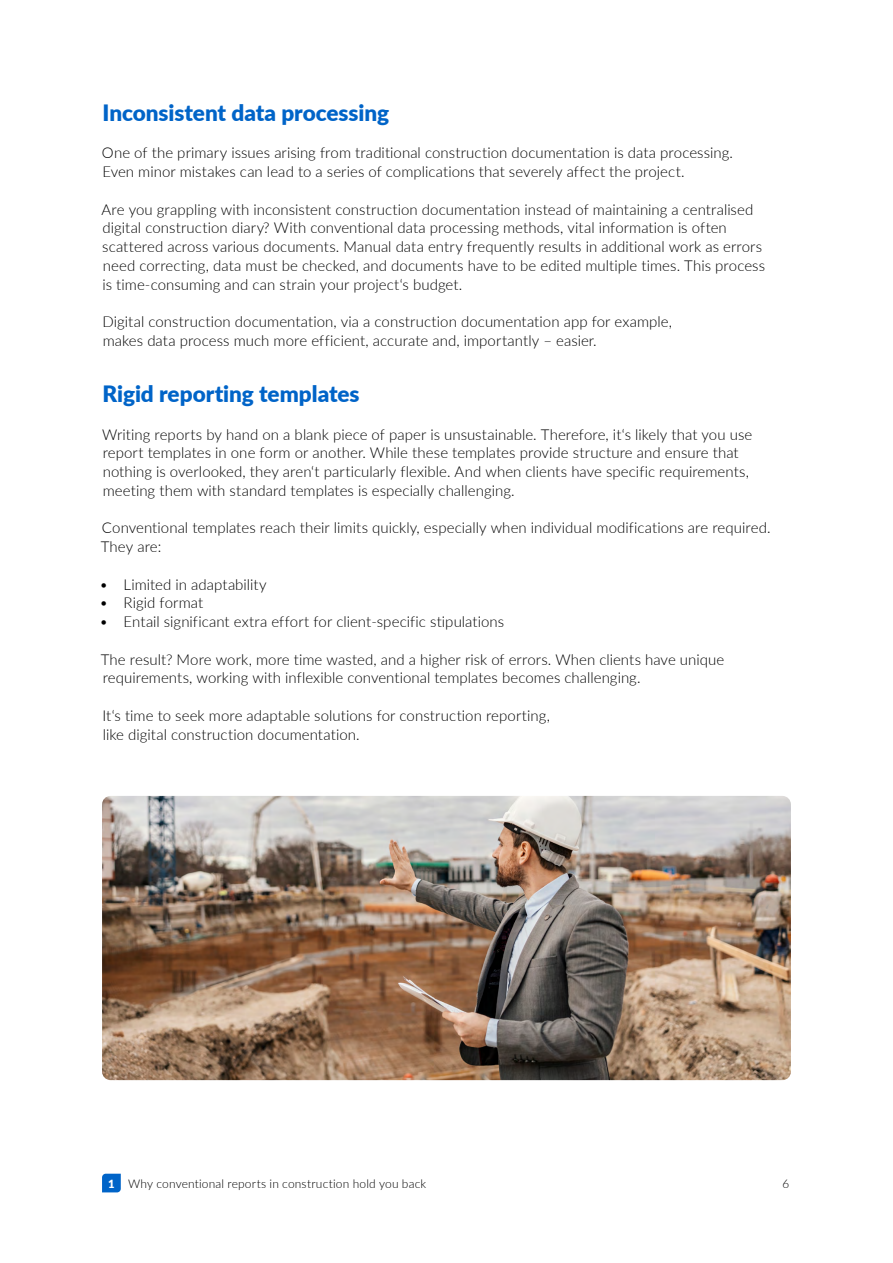
<style>
.page{position:relative;width:893px;height:1263px;background:#fff}
.page>*{position:absolute;margin:0;border:0;box-sizing:border-box;transform-origin:0 0}
.t1{font:900 22.5px "Lato";color:#0064c8}
.t2{font:300 15px/18.8px "Lato";letter-spacing:.005em;color:#000}
.t3{font:300 12px "Lato";letter-spacing:.015em;color:#000}
.s1{font-weight:900;font-size:11.25px;color:#fff}
</style>
<div class="page">
<img style="left:102px;top:796px;width:689px;height:284px">
<svg style="left:102px;top:1174px;width:19px;height:18px"></svg>
<h1 class="t1" style="left:102px;top:96px;width:288px">Inconsistent data processing</h1>
<p class="t2" style="left:102px;top:143px;width:632px">One of the primary issues arising from traditional construction documentation is data processing.<br>Even minor mistakes can lead to a series of complications that severely affect the project.</p>
<p class="t2" style="left:101px;top:199px;width:665px">Are you grappling with inconsistent construction documentation instead of maintaining a centralised digital construction diary? With conventional data processing methods, vital information is often scattered across various documents. Manual data entry frequently results in additional work as errors need correcting, data must be checked, and documents have to be edited multiple times. This process is time-consuming and can strain your project‘s budget.</p>
<p class="t2" style="left:102px;top:312px;width:571px">Digital construction documentation, via a construction documentation app for example, makes data process much more efficient, accurate and, importantly – easier.</p>
<h1 class="t1" style="left:102px;top:377px;width:259px">Rigid reporting templates</h1>
<p class="t2" style="left:102px;top:424px;width:652px">Writing reports by hand on a blank piece of paper is unsustainable. Therefore, it‘s likely that you use report templates in one form or another. While these templates provide structure and ensure that nothing is overlooked, they aren‘t particularly flexible. And when clients have specific requirements, meeting them with standard templates is especially challenging.</p>
<p class="t2" style="left:101px;top:518px;width:671px">Conventional templates reach their limits quickly, especially when individual modifications are required.<br>They are:</p>
<p class="t2" style="left:100px;top:574px;width:169px">• Limited in adaptability</p>
<p class="t2" style="left:100px;top:593px;width:105px">• Rigid format</p>
<p class="t2" style="left:100px;top:612px;width:406px">• Entail significant extra effort for client-specific stipulations</p>
<p class="t2" style="left:101px;top:649px;width:625px">The result? More work, more time wasted, and a higher risk of errors. When clients have unique requirements, working with inflexible conventional templates becomes challenging.</p>
<p class="t2" style="left:102px;top:705px;width:449px">It‘s time to seek more adaptable solutions for construction reporting, like digital construction documentation.</p>
<p class="t3" style="left:108px;top:1175px;width:320px"><span class="s1">1</span> Why conventional reports in construction hold you back</p>
<p class="t3" style="left:782px;top:1175px;width:8px">6</p>
</div>
